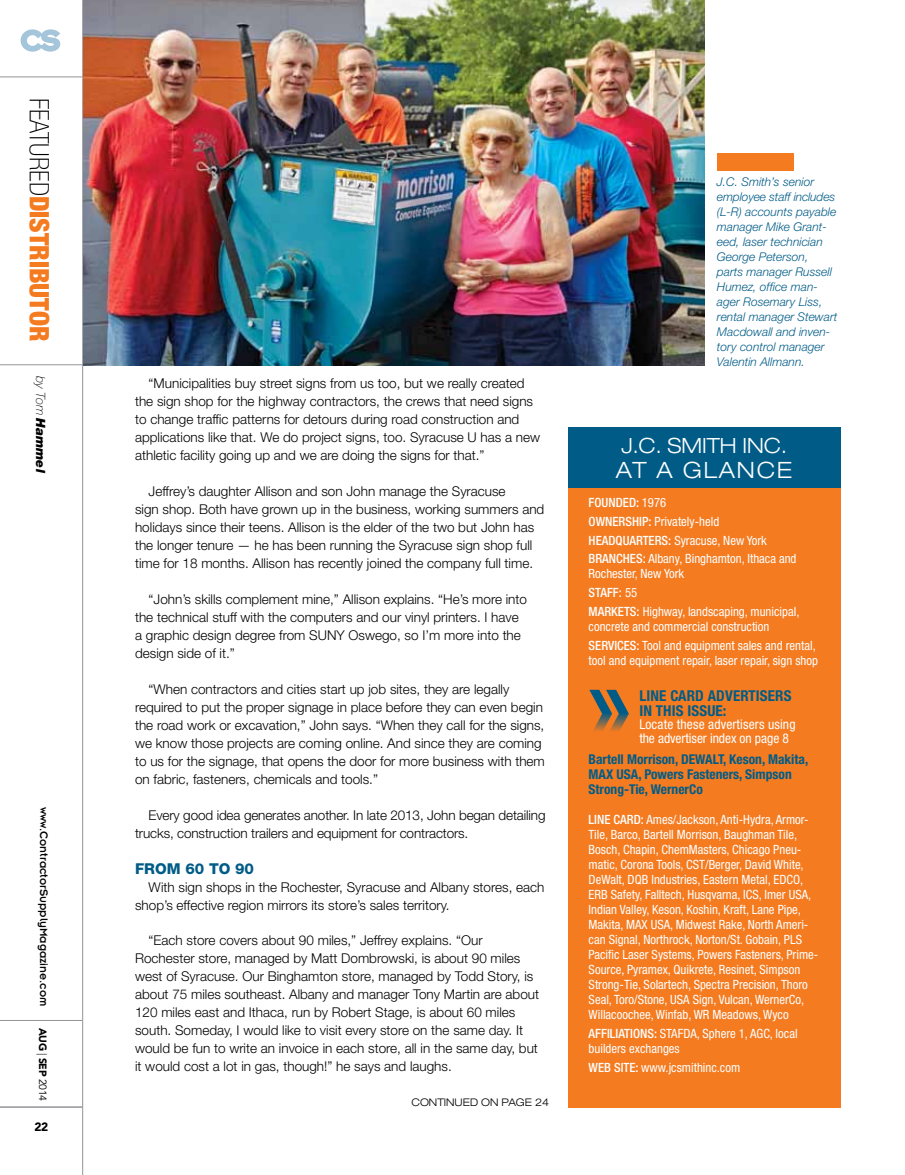
<style>
.page{position:relative;width:905px;height:1175px;background:#fff}
.page>*{position:absolute;margin:0;border:0;box-sizing:border-box;transform-origin:0 0}
.t1{font:900 condensed 27px "Helvetica Neue LT Std";color:#f47b20}
.t2{font:300 expanded 22.5px "Helvetica Neue LT Std";color:#fff}
.t3{font:300 expanded 21px "Helvetica Neue LT Std";color:#fff}
.t4{font:700 condensed 15px/15px "Helvetica Neue LT Std";letter-spacing:.01em;color:#005c87}
.t5{font:800 15px "Helvetica Neue LT Std";color:#005c87}
.t6{font:300 13.5px/18px "Helvetica Neue LT Std";color:#000}
.t7{font:700 condensed 13.5px/15px "Helvetica Neue LT Std";color:#005c87}
.t8{font:condensed 13.5px/13.5px "Helvetica Neue LT Std";letter-spacing:.01em;color:#fff}
.t9{font:condensed 12.75px/15px "Helvetica Neue LT Std";color:#fff}
.t10{font:italic 900 12.75px "Helvetica Neue LT Std";color:#000}
.t11{font:italic 300 12px/15px "Helvetica Neue LT Std";color:#005c87}
.t12{font:12px "Insignia LT Std";color:#000}
.t13{font:900 12px "Avenir LT Std";color:#000}
.t14{font:300 expanded 10.5px "Helvetica Neue LT Std";color:#000}
.t15{font:900 10.5px "Avenir LT Std";letter-spacing:-.03em;color:#000}
.s1{font-weight:100;color:#000}
.s2{font-weight:100}
.s3{font-weight:300}
.s4{font-weight:400}
.s5{font-weight:500}
</style>
<div class="page">
<hr style="left:0;top:1020px;width:82px;height:1px;background:#939598">
<hr style="left:0;top:76px;width:82px;height:1px;background:#939598">
<hr style="left:82px;top:0;width:1px;height:1174px;background:#939598">
<hr style="left:0;top:1106px;width:82px;height:1px;background:#939598">
<svg style="left:21px;top:29px;width:39px;height:23px"></svg>
<hr style="left:0;top:364px;width:82px;height:1px;background:#939598">
<div style="left:568px;top:427px;width:272px;height:68px;background:#005c87"></div>
<div style="left:568px;top:488px;width:272px;height:619px;background:#f47b20"></div>
<svg style="left:589px;top:690px;width:39px;height:41px"></svg>
<img style="left:83px;top:0;width:621px;height:365px">
<div style="left:717px;top:153px;width:77px;height:18px;background:#f47b20"></div>
<h1 class="t1" style="left:56px;top:98px;width:245px;rotate:90deg"><span class="s1">Featured</span>DIStributor</h1>
<p class="t10" style="left:49px;top:376px;width:98px;rotate:90deg"><span class="s2">by Tom</span> Hammel</p>
<p class="t12" style="left:50px;top:806px;width:201px;rotate:90deg">www.ContractorSupplyMagazine.com</p>
<p class="t15" style="left:49px;top:1027px;width:75px;rotate:90deg">Aug <span class="s3">|</span> Sep <span class="s4">2014</span></p>
<p class="t13" style="left:34px;top:1119px;width:15px">22</p>
<p class="t6" style="left:135px;top:374px;width:406px;text-indent:14px">“Municipalities buy street signs from us too, but we really created the sign shop for the highway contractors, the crews that need signs to change traffic patterns for detours during road construction and applications like that. We do project signs, too. Syracuse U has a new athletic facility going up and we are doing the signs for that.”</p>
<p class="t6" style="left:135px;top:482px;width:411px;text-indent:14px">Jeffrey’s daughter Allison and son John manage the Syracuse<br>sign shop. Both have grown up in the business, working summers and holidays since their teens. Allison is the elder of the two but John has the longer tenure — he has been running the Syracuse sign shop full time for 18 months. Allison has recently joined the company full time.</p>
<p class="t6" style="left:135px;top:590px;width:393px;text-indent:14px">“John’s skills complement mine,” Allison explains. “He’s more into the technical stuff with the computers and our vinyl printers. I have a graphic design degree from SUNY Oswego, so I’m more into the design side of it.”</p>
<p class="t6" style="left:135px;top:680px;width:411px;text-indent:14px">“When contractors and cities start up job sites, they are legally required to put the proper signage in place before they can even begin the road work or excavation,” John says. “When they call for the signs, we know those projects are coming online. And since they are coming to us for the signage, that opens the door for more business with them on fabric, fasteners, chemicals and tools.”</p>
<p class="t6" style="left:135px;top:806px;width:412px;text-indent:14px">Every good idea generates another. In late 2013, John began detailing trucks, construction trailers and equipment for contractors.</p>
<p class="t5" style="left:135px;top:860px;width:120px">FROM 60 TO 90</p>
<p class="t6" style="left:135px;top:878px;width:411px;text-indent:14px">With sign shops in the Rochester, Syracuse and Albany stores, each shop’s effective region mirrors its store’s sales territory.</p>
<p class="t6" style="left:135px;top:930px;width:405px;text-indent:14px">“Each store covers about 90 miles,” Jeffrey explains. “Our Rochester store, managed by Matt Dombrowski, is about 90 miles west of Syracuse. Our Binghamton store, managed by Todd Story, is about 75 miles southeast. Albany and manager Tony Martin are about 120 miles east and Ithaca, run by Robert Stage, is about 60 miles south. Someday, I would like to visit every store on the same day. It would be fun to write an invoice in each store, all in the same day, but it would cost a lot in gas, though!” he says and laughs.</p>
<p class="t14" style="left:411px;top:1096px;width:139px">CONTINUED ON PAGE 24</p>
<p class="t11" style="left:717px;top:174px;width:122px">J.C. Smith’s senior employee staff includes (L-R) accounts payable manager Mike Grant&shy;eed, laser technician<br>George Peterson, parts manager Russell<br>Humez, office man&shy;ager Rosemary Liss, rental manager Stewart<br>Macdowall and inven&shy;tory control manager<br>Valentin Allmann.</p>
<h3 class="t3" style="left:621px;top:433px;width:167px">J.C. SMITH INC.</h3>
<h2 class="t2" style="left:615px;top:457px;width:123px">AT A GLANCE</h2>
<p class="t9" style="left:588px;top:493px;width:209px;line-height:18.8px"><span class="s5">FOUNDED:</span> 1976<br><span class="s5">OWNERSHIP:</span> Privately-held<br><span class="s5">HEADQUARTERS:</span> Syracuse, New York<br><span class="s5">BRANCHES:</span> Albany, Binghamton, Ithaca and</p>
<p class="t9" style="left:588px;top:564px;width:212px;line-height:18.8px">Rochester, New York<br><span class="s5">STAFF :</span> 55<br><span class="s5">MARKETS:</span> Highway, landscaping, municipal,</p>
<p class="t9" style="left:588px;top:617px;width:229px;line-height:18.8px">concrete and commercial construction<br><span class="s5">SERVICES:</span> Tool and equipment sales and rental,</p>
<p class="t9" style="left:588px;top:652px;width:231px">tool and equipment repair, laser repair, sign shop</p>
<p class="t4" style="left:639px;top:687px;width:154px">line card advertisers in this issue:</p>
<p class="t8" style="left:639px;top:717px;width:158px">Locate these advertisers using the advertiser index on page 8</p>
<p class="t7" style="left:588px;top:752px;width:221px">Bartell Morrison, DEWALT, Keson, Makita,<br>MAX USA, Powers Fasteners, Simpson<br>Strong-Tie, WernerCo</p>
<p class="t9" style="left:588px;top:812px;width:231px"><span class="s5">LINE CARD:</span> Ames/Jackson, Anti-Hydra, Armor-Tile, Barco, Bartell Morrison, Baughman Tile, Bosch, Chapin, ChemMasters, Chicago Pneu&shy;matic, Corona Tools, CST/Berger, David White, DeWalt, DQB Industries, Eastern Metal, EDCO, ERB Safety, Falltech, Husqvarna, ICS, Imer USA, Indian Valley, Keson, Koshin, Kraft, Lane Pipe, Makita, MAX USA, Midwest Rake, North Ameri&shy;can Signal, Northrock, Norton/St. Gobain, PLS Pacific Laser Systems, Powers Fasteners, Prime-Source, Pyramex, Quikrete, Resinet, Simpson Strong-Tie, Solartech, Spectra Precision, Thoro Seal, Toro/Stone, USA Sign, Vulcan, WernerCo, Willacoochee, Winfab, WR Meadows, Wyco</p>
<p class="t9" style="left:588px;top:1025px;width:210px"><span class="s5">AFFILIATIONS:</span> STAFDA, Sphere 1, AGC, local builders exchanges</p>
<p class="t9" style="left:588px;top:1059px;width:153px"><span class="s5">WEB SITE:</span> www.jcsmithinc.com</p>
</div>
